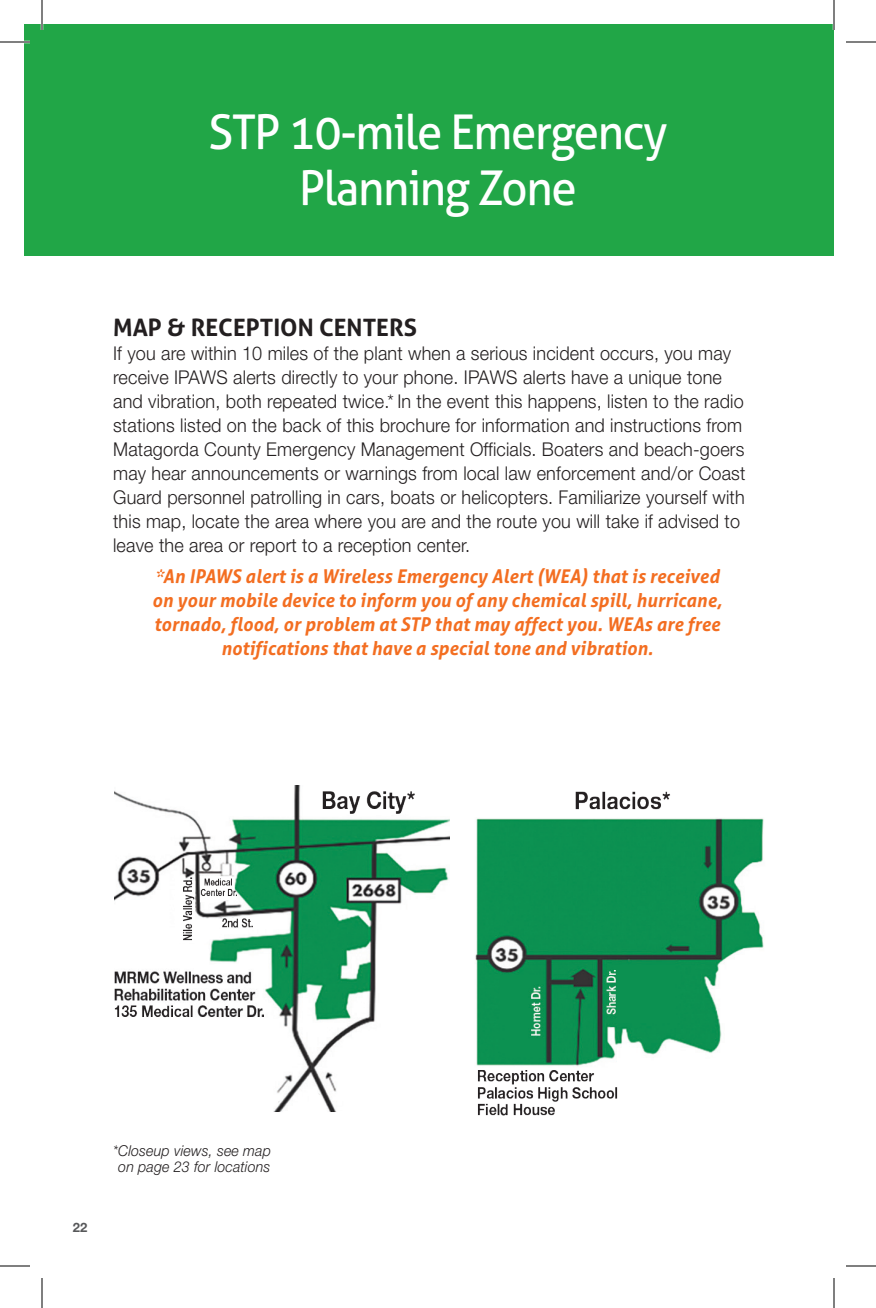
<style>
.page{position:relative;width:876px;height:1308px;background:#fff}
.page>*{position:absolute;margin:0;border:0;box-sizing:border-box;transform-origin:0 0}
.t1{font:48px/56px "Aller";letter-spacing:-.03em;color:#fff;text-align:center;scale:.95 1}
.t2{font:700 24px "Aller";color:#231f20}
.t3{font:300 19px/24px "Helvetica Neue LT Pro";letter-spacing:.01em;color:#231f20;scale:.95 1}
.t4{font:italic 700 19px/24px "Aller";letter-spacing:.01em;color:#f36e21;text-align:center;scale:.95 1}
.t5{font:italic 300 15px/16px "Helvetica Neue LT Pro";letter-spacing:.01em;color:#231f20;text-align:center;scale:.95 1}
.t6{font:700 13px "Helvetica Neue LT Pro";color:#57585a}
</style>
<div class="page">
<img style="left:114px;top:785px;width:335px;height:327px">
<img style="left:475px;top:791px;width:289px;height:325px">
<div style="left:24px;top:24px;width:810px;height:232px;background:#21a647"></div>
<hr style="left:0;top:41px;width:30px;height:2px;background:#fff">
<hr style="left:41px;top:0;width:2px;height:30px;background:#fff">
<hr style="left:833px;top:0;width:2px;height:30px;background:#fff">
<hr style="left:0;top:42px;width:30px;height:1px;background:#000">
<hr style="left:846px;top:42px;width:30px;height:1px;background:#000">
<hr style="left:0;top:1266px;width:30px;height:1px;background:#000">
<hr style="left:846px;top:1266px;width:30px;height:1px;background:#000">
<hr style="left:42px;top:0;width:1px;height:30px;background:#000">
<hr style="left:42px;top:1278px;width:1px;height:30px;background:#000">
<hr style="left:834px;top:0;width:1px;height:30px;background:#000">
<hr style="left:834px;top:1278px;width:1px;height:30px;background:#000">
<p class="t1" style="left:209px;top:104px;width:485px">STP 10-mile Emergency<br>Planning Zone</p>
<p class="t2" style="left:113px;top:312px;width:305px">MAP &amp; RECEPTION CENTERS</p>
<p class="t3" style="left:113px;top:341px;width:667px">If you are within 10 miles of the plant when a serious incident occurs, you may receive IPAWS alerts directly to your phone. IPAWS alerts have a unique tone and vibration, both repeated twice.* In the event this happens, listen to the radio stations listed on the back of this brochure for information and instructions from Matagorda County Emergency Management Officials. Boaters and beach-goers may hear announcements or warnings from local law enforcement and/or Coast Guard personnel patrolling in cars, boats or helicopters. Familiarize yourself with this map, locate the area where you are and the route you will take if advised to leave the area or report to a reception center.</p>
<p class="t4" style="left:152px;top:564px;width:601px">*An IPAWS alert is a Wireless Emergency Alert (WEA) that is received on your mobile device to inform you of any chemical spill, hurricane, tornado, flood, or problem at STP that may affect you. WEAs are free notifications that have a special tone and vibration.</p>
<p class="t6" style="left:73px;top:1220px;width:16px">22</p>
<p class="t5" style="left:113px;top:1142px;width:168px">*Closeup views, see map on page 23 for locations</p>
</div>
